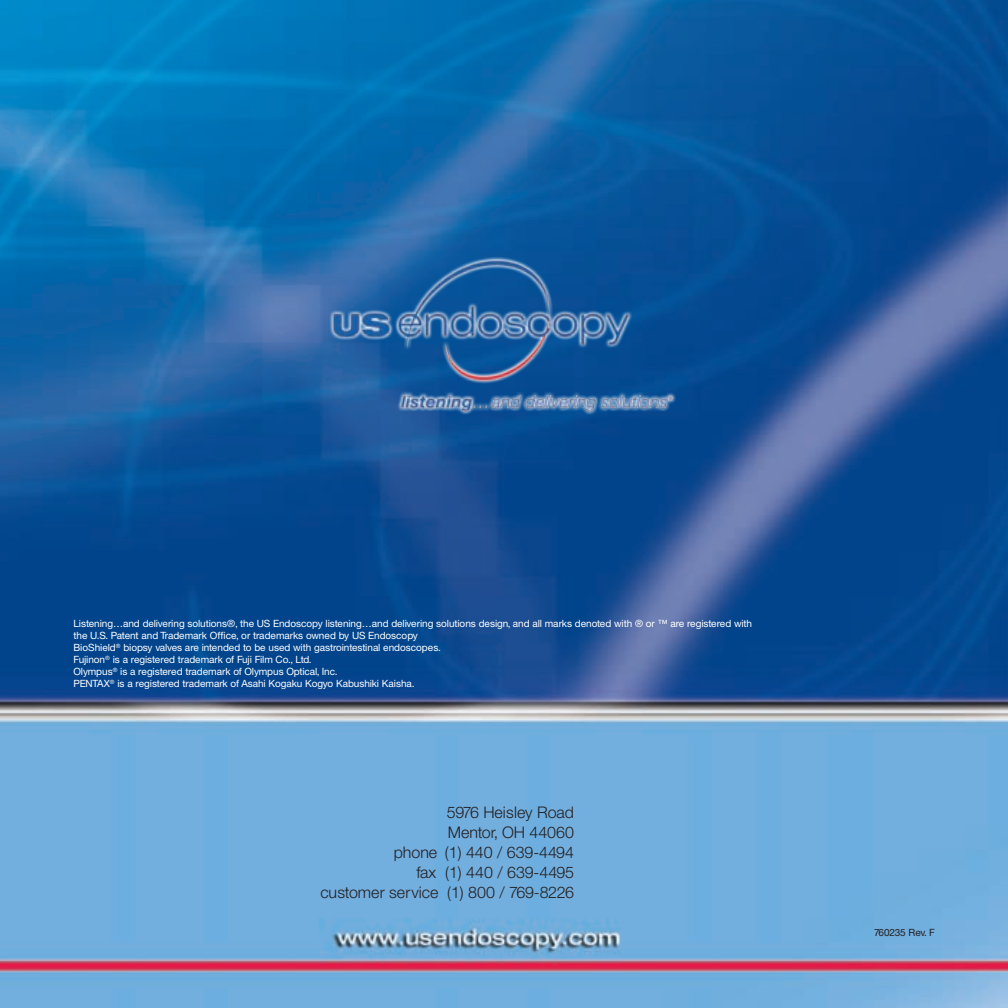
<style>
.page{position:relative;width:1008px;height:1008px;background:#fff}
.page>*{position:absolute;margin:0;border:0;box-sizing:border-box;transform-origin:0 0}
.t1{font:300 16px "Helvetica Neue";color:#231f20}
.t2{font:10px "Helvetica Neue";letter-spacing:-.01em;color:#fff}
.t3{font:10px "Helvetica Neue";letter-spacing:-.02em;color:#231f20}
</style>
<div class="page">
<img style="left:0;top:0;width:1008px;height:1008px">
<img style="left:289px;top:227px;width:429px;height:212px">
<p class="t2" style="left:74px;top:618px;width:680px">Listening…and delivering solutions®, the US Endoscopy listening…and delivering solutions design, and all marks denoted with ® or ™ are registered with</p>
<p class="t2" style="left:74px;top:630px;width:346px">the U.S. Patent and Trademark Office, or trademarks owned by US Endoscopy</p>
<p class="t2" style="left:74px;top:642px;width:369px">BioShield<sup>®</sup> biopsy valves are intended to be used with gastrointestinal endoscopes.</p>
<p class="t2" style="left:74px;top:654px;width:240px">Fujinon<sup>®</sup> is a registered trademark of Fuji Film Co., Ltd.</p>
<p class="t2" style="left:74px;top:666px;width:266px">Olympus<sup>®</sup> is a registered trademark of Olympus Optical, Inc.</p>
<p class="t2" style="left:74px;top:678px;width:343px">PENTAX<sup>®</sup> is a registered trademark of Asahi Kogaku Kogyo Kabushiki Kaisha.</p>
<p class="t1" style="left:447px;top:802px;width:129px">5976 Heisley Road</p>
<p class="t1" style="left:448px;top:822px;width:127px">Mentor, OH 44060</p>
<p class="t1" style="left:394px;top:842px;width:182px">phone (1) 440 / 639-4494</p>
<p class="t1" style="left:416px;top:862px;width:159px">fax (1) 440 / 639-4495</p>
<p class="t1" style="left:321px;top:882px;width:255px">customer service (1) 800 / 769-8226</p>
<p class="t3" style="left:874px;top:927px;width:62px">760235 Rev. F</p>
</div>
